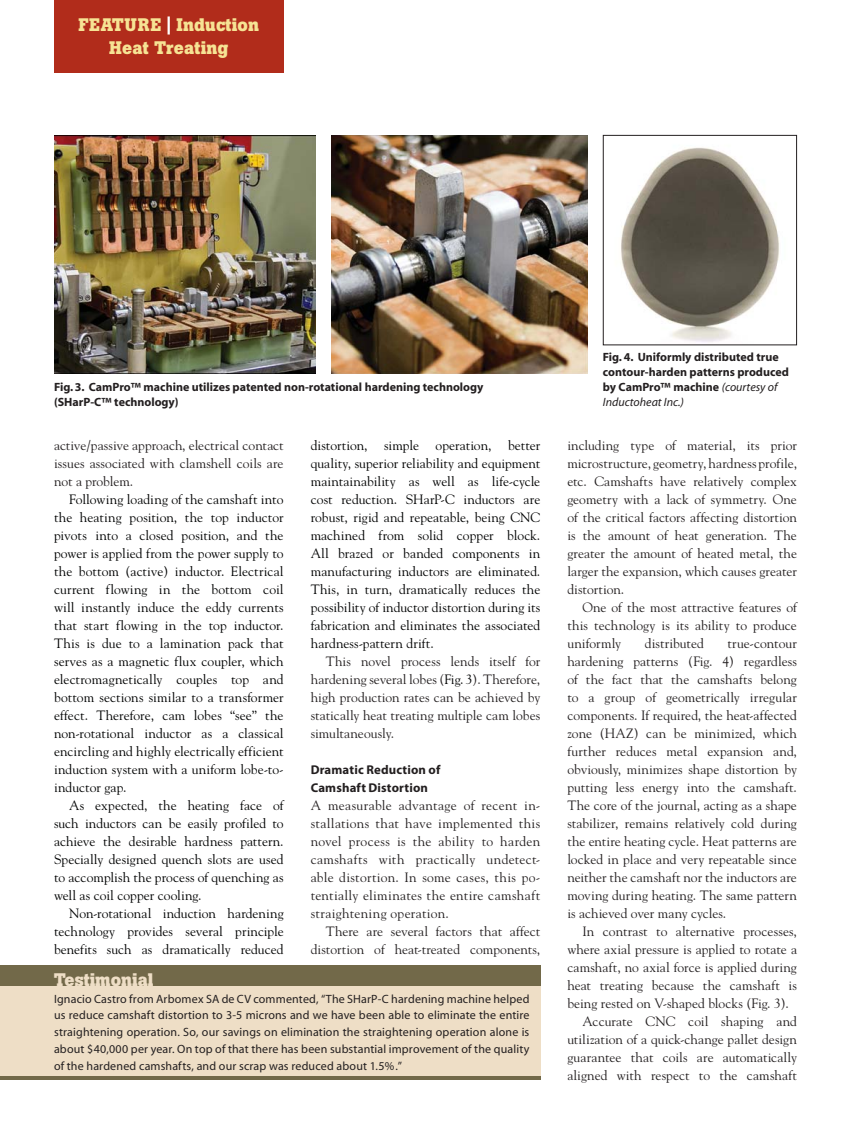
<style>
.page{position:relative;width:851px;height:1134px;background:#fff}
.page>*{position:absolute;margin:0;border:0;box-sizing:border-box;transform-origin:0 0}
.t1{font:700 18px/23.1px "Boton";letter-spacing:.01em;color:#f6e394;text-align:center}
.t2{font:700 18px "Boton";color:#eedec6}
.t3{font:13.5px/18px "Goudy";letter-spacing:.005em;color:#231f20;text-align:justify}
.t4{font:13.5px/18px "Goudy";letter-spacing:.005em;color:#010202;text-align:justify}
.t5{font:700 12.75px/18px "Myriad Pro";letter-spacing:.01em;color:#231f20}
.t6{font:12px/17px "Myriad";letter-spacing:.015em;color:#231f20;text-align:justify}
.t7{font:700 12px/15px "Myriad";color:#231f20}
.s1{color:#fff}
.s2{color:#010202}
.s3{font-weight:400;font-style:italic}
</style>
<div class="page">
<div style="left:54px;top:0;width:230px;height:73px;background:#b12c1b"></div>
<div style="left:0;top:980px;width:540px;height:100px;background:#eedec6"></div>
<div style="left:0;top:965px;width:540px;height:21px;background:#726949"></div>
<hr style="left:0;top:1076px;width:540px;height:4px;background:#726949">
<img style="left:54px;top:135px;width:261px;height:239px">
<img style="left:331px;top:135px;width:256px;height:239px">
<img style="left:621px;top:147px;width:158px;height:195px">
<div style="left:603px;top:135px;width:193px;height:210px;border:1px solid #231f20"></div>
<h1 class="t1" style="left:79px;top:15px;width:182px">FEATURE <span class="s1">|</span> Induction<br>Heat Treating</h1>
<p class="t7" style="left:54px;top:381px;width:431px">Fig. 3. CamPro™ machine utilizes patented non-rotational hardening technology (SHarP-C™ technology)</p>
<p class="t3" style="left:54px;top:437px;width:231px">active/passive approach, electrical contact issues associated with clamshell coils are not a problem.</p>
<p class="t4" style="left:54px;top:491px;width:231px;text-indent:15px">Following loading of the camshaft into the heating position, the top inductor pivots into a closed position, and the power is applied from the power supply to the bottom (active) inductor. Electrical current flowing in the bottom coil will instantly induce the eddy currents that start flowing in the top inductor.<br>This is due to a lamination pack that serves as a magnetic flux coupler, which electromagnetically couples top and bottom sections similar to a transformer effect. Therefore, cam lobes “see” the non-rotational inductor as a classical encircling and highly electrically efficient induction system with a uniform lobe-to&shy;inductor gap.</p>
<p class="t4" style="left:54px;top:797px;width:231px;text-indent:15px">As expected, the heating face of such inductors can be easily profiled to achieve the desirable hardness pattern.<br>Specially designed quench slots are used to accomplish the process of quenching as well as coil copper cooling.</p>
<p class="t4" style="left:54px;top:905px;width:231px;text-indent:15px">Non-rotational induction hardening technology provides several principle benefits such as dramatically reduced</p>
<p class="t4" style="left:310px;top:437px;width:231px">distortion, simple operation, better quality, superior reliability and equipment maintainability as well as life-cycle cost reduction. SHarP-C inductors are robust, rigid and repeatable, being CNC machined from solid copper block.<br>All brazed or banded components in manufacturing inductors are eliminated.<br>This, in turn, dramatically reduces the possibility of inductor distortion during its fabrication and eliminates the associated hardness-pattern drift.</p>
<p class="t3" style="left:310px;top:653px;width:231px;text-indent:15px">This novel process lends itself for hardening several lobes (<span class="s2">Fig. 3</span>). Therefore, high production rates can be achieved by statically heat treating multiple cam lobes simultaneously.</p>
<p class="t5" style="left:310px;top:762px;width:131px">Dramatic Reduction of<br>Camshaft Distortion</p>
<p class="t3" style="left:310px;top:797px;width:231px">A measurable advantage of recent in&shy;stallations that have implemented this novel process is the ability to harden camshafts with practically undetect&shy;able distortion. In some cases, this po&shy;tentially eliminates the entire camshaft straightening operation.</p>
<p class="t3" style="left:310px;top:923px;width:231px;text-align:right">There are several factors that affect distortion of heat-treated components,</p>
<h1 class="t2" style="left:54px;top:973px;width:101px">Testimonial</h1>
<p class="t6" style="left:54px;top:991px;width:477px">Ignacio Castro from Arbomex SA de CV commented, “The SHarP-C hardening machine helped us reduce camshaft distortion to 3-5 microns and we have been able to eliminate the entire straightening operation. So, our savings on elimination the straightening operation alone is about $40,000 per year. On top of that there has been substantial improvement of the quality of the hardened camshafts, and our scrap was reduced about 1.5%.”</p>
<p class="t7" style="left:603px;top:351px;width:187px">Fig. 4. Uniformly distributed true contour-harden patterns produced by CamPro™ machine <span class="s3">(courtesy of<br>Inductoheat Inc.)</span></p>
<p class="t3" style="left:567px;top:437px;width:231px">including type of material, its prior microstructure, geometry, hardness profile, etc. Camshafts have relatively complex geometry with a lack of symmetry. One of the critical factors affecting distortion is the amount of heat generation. The greater the amount of heated metal, the larger the expansion, which causes greater distortion.</p>
<p class="t3" style="left:567px;top:599px;width:231px;text-indent:15px">One of the most attractive features of this technology is its ability to produce uniformly</p>
<p class="t3" style="left:645px;top:635px;width:60px">distributed</p>
<p class="t3" style="left:567px;top:635px;width:231px;text-indent:160px">true-contour hardening patterns (Fig. 4) regardless of the fact that the camshafts belong to a group of geometrically irregular components. If required, the heat-affected zone (HAZ) can be minimized, which further reduces metal expansion and, obviously, minimizes shape distortion by putting less energy into the camshaft.<br>The core of the journal, acting as a shape stabilizer, remains relatively cold during the entire heating cycle. Heat patterns are locked in place and very repeatable since neither the camshaft nor the inductors are moving during heating. The same pattern is achieved over many cycles.</p>
<p class="t3" style="left:582px;top:923px;width:216px">In contrast to alternative processes,</p>
<p class="t3" style="left:567px;top:941px;width:231px">where axial pressure is applied to rotate a</p>
<p class="t3" style="left:567px;top:959px;width:231px">camshaft, no axial force is applied during</p>
<p class="t3" style="left:567px;top:977px;width:231px">heat treating because the camshaft is</p>
<p class="t3" style="left:567px;top:995px;width:223px">being rested on V-shaped blocks (Fig. 3).</p>
<p class="t3" style="left:582px;top:1013px;width:216px">Accurate CNC coil shaping and</p>
<p class="t3" style="left:567px;top:1031px;width:231px">utilization of a quick-change pallet design</p>
<p class="t3" style="left:567px;top:1049px;width:231px">guarantee that coils are automatically</p>
<p class="t3" style="left:567px;top:1067px;width:231px">aligned with respect to the camshaft</p>
</div>
